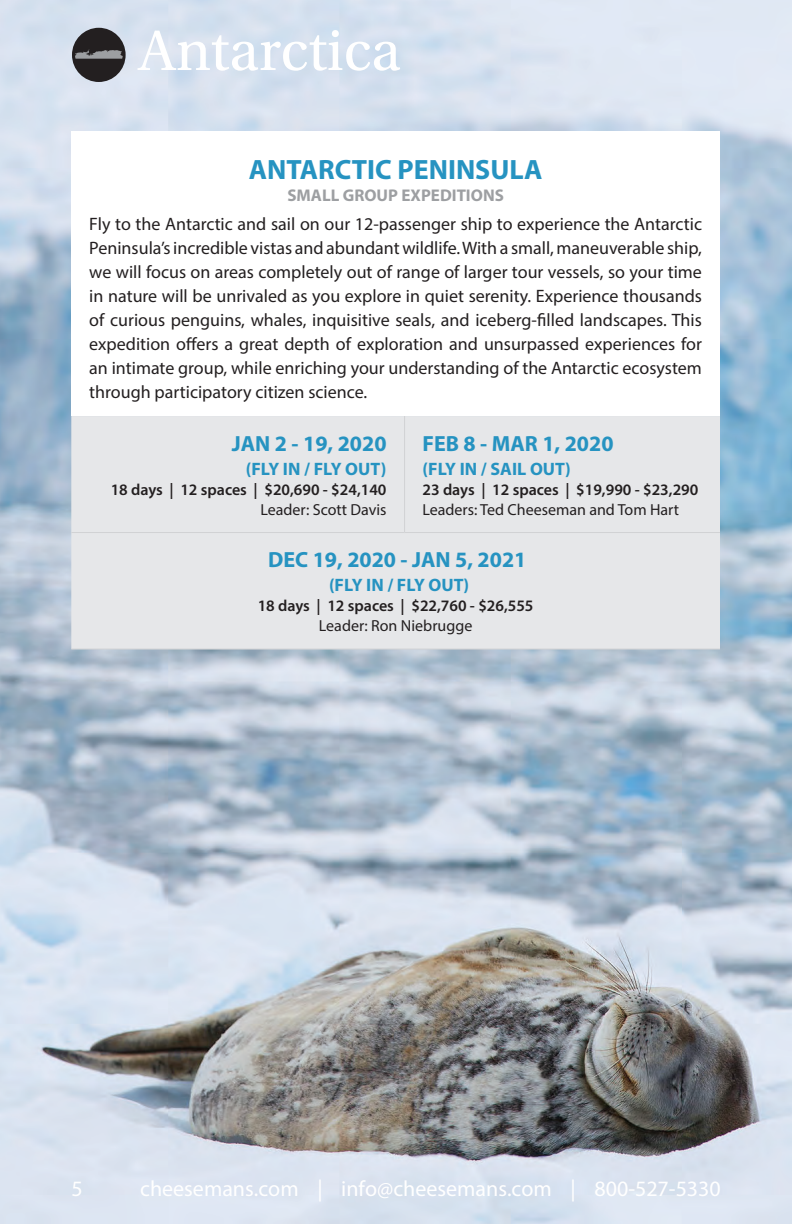
<style>
.page{position:relative;width:792px;height:1224px;background:#fff}
.page>*{position:absolute;margin:0;border:0;box-sizing:border-box;transform-origin:0 0}
.t1{font:60px "Utopia Std";color:#fff}
.t2{font:700 28px "Myriad Pro";color:#2693c1}
.t3{font:22px "Myriad Pro";color:#fff}
.t4{font:700 22px "Myriad Pro";color:#2693c1}
.t5{font:18px/24px "Myriad Pro";color:#231f20;text-align:justify}
.t6{font:700 18px "Myriad Pro";color:#2693c1}
.t7{font:700 17px "Myriad Pro";color:#9d9fa2}
.t8{font:600 16px "Myriad Pro";color:#231f20}
.t9{font:16px "Myriad Pro";color:#231f20}
</style>
<div class="page">
<img style="left:0;top:0;width:792px;height:1224px">
<div style="left:71px;top:131px;width:649px;height:285px;background:#fff"></div>
<div style="left:71px;top:416px;width:649px;height:233px;background:#e6e7e9"></div>
<hr style="left:71px;top:532px;width:334px;height:1px;background:#d1d2d4">
<hr style="left:405px;top:532px;width:315px;height:1px;background:#d1d2d4">
<hr style="left:71px;top:649px;width:334px;height:1px;background:#d1d2d4">
<hr style="left:405px;top:649px;width:315px;height:1px;background:#d1d2d4">
<hr style="left:404px;top:416px;width:1px;height:116px;background:#d1d2d4">
<div style="left:72px;top:28px;width:54px;height:54px;background:#231f20;border-radius:50%"></div>
<svg style="left:75px;top:49px;width:48px;height:10px"></svg>
<h1 class="t1" style="left:138px;top:18px;width:265px">Antarctica</h1>
<h2 class="t2" style="left:249px;top:151px;width:295px">ANTARCTIC PENINSULA</h2>
<p class="t7" style="left:287px;top:184px;width:218px">SMALL GROUP EXPEDITIONS</p>
<p class="t5" style="left:89px;top:212px;width:614px">Fly to the Antarctic and sail on our 12-passenger ship to experience the Antarctic Peninsula’s incredible vistas and abundant wildlife. With a small, maneuverable ship, we will focus on areas completely out of range of larger tour vessels, so your time in nature will be unrivaled as you explore in quiet serenity. Experience thousands of curious penguins, whales, inquisitive seals, and iceberg-filled landscapes. This expedition offers a great depth of exploration and unsurpassed experiences for an intimate group, while enriching your understanding of the Antarctic ecosystem through participatory citizen science.</p>
<p class="t4" style="left:232px;top:429px;width:156px">JAN 2 - 19, 2020</p>
<p class="t6" style="left:246px;top:457px;width:142px">(FLY IN / FLY OUT)</p>
<p class="t8" style="left:111px;top:479px;width:277px">18 days | 12 spaces | $20,690 - $24,140</p>
<p class="t9" style="left:261px;top:499px;width:128px">Leader: Scott Davis</p>
<p class="t4" style="left:423px;top:429px;width:193px">FEB 8 - MAR 1, 2020</p>
<p class="t6" style="left:423px;top:457px;width:150px">(FLY IN / SAIL OUT)</p>
<p class="t8" style="left:423px;top:480px;width:277px">23 days | 12 spaces | $19,990 - $23,290</p>
<p class="t9" style="left:423px;top:499px;width:258px">Leaders: Ted Cheeseman and Tom Hart</p>
<p class="t4" style="left:268px;top:545px;width:260px">DEC 19, 2020 - JAN 5, 2021</p>
<p class="t6" style="left:329px;top:573px;width:142px">(FLY IN / FLY OUT)</p>
<p class="t8" style="left:258px;top:595px;width:277px">18 days | 12 spaces | $22,760 - $26,555</p>
<p class="t9" style="left:319px;top:616px;width:155px">Leader: Ron Niebrugge</p>
<p class="t3" style="left:72px;top:1175px;width:13px">5</p>
<p class="t3" style="left:140px;top:1175px;width:582px">cheesemans.com | info@cheesemans.com | 800-527-5330</p>
</div>
